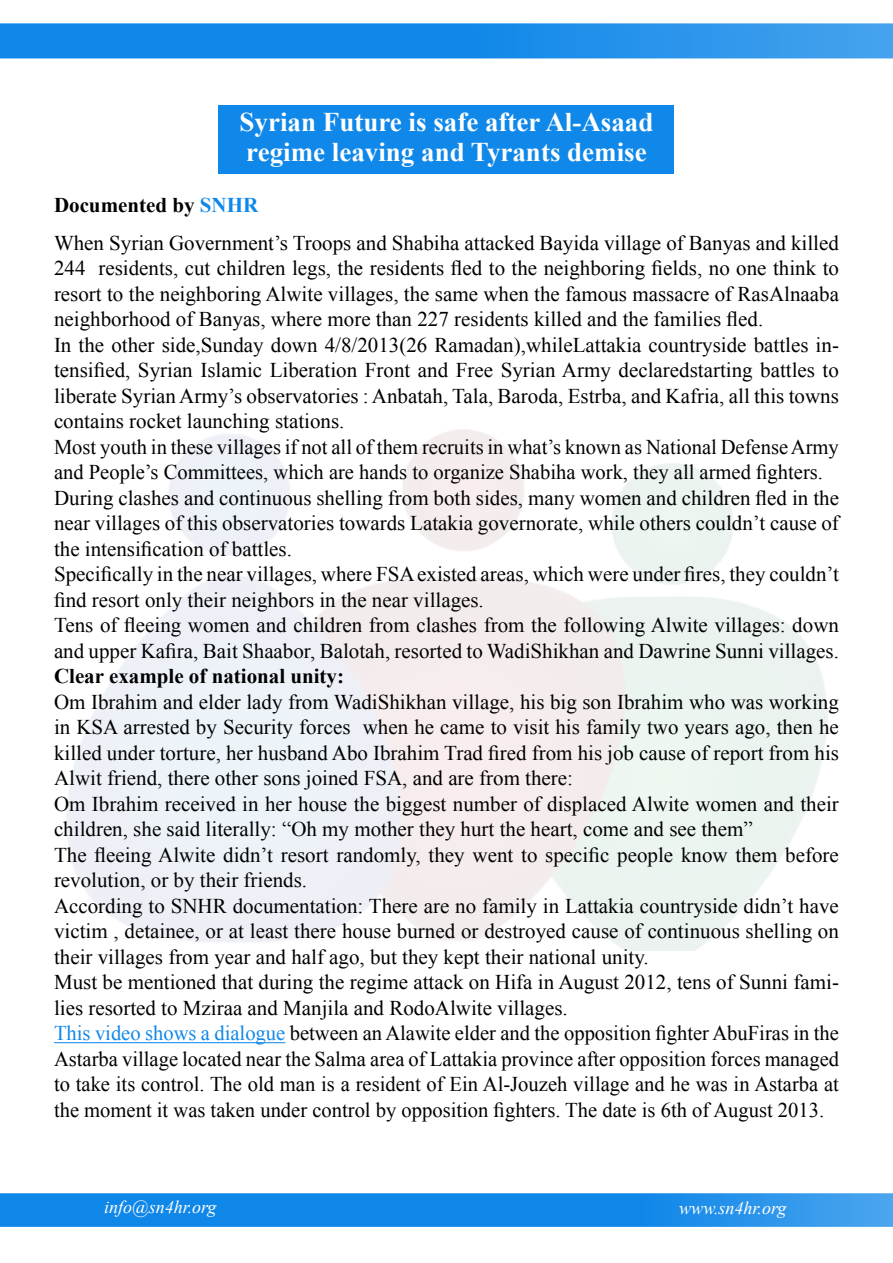
<style>
.page{position:relative;width:893px;height:1263px;background:#fff}
.page>*{position:absolute;margin:0;border:0;box-sizing:border-box;transform-origin:0 0}
.t1{font:700 27px/30px "Times New Roman";color:#fff}
.t2{font:21px/25.5px "Times New Roman";color:#000}
.t3{font:700 21px "Times New Roman";color:#000}
.t4{font:italic 18px "Times New Roman";color:#fff}
.s1{font-weight:700}
.s2{font-weight:700;color:#0f88e9}
.s3{color:#0f88e9}
</style>
<div class="page">
<svg style="left:0;top:23px;width:893px;height:35px;background:#1f8eea"></svg>
<svg style="left:0;top:1193px;width:893px;height:34px;background:#1a8ce9"></svg>
<div style="left:219px;top:105px;width:455px;height:68px;background:#0f88e9"></div>
<hr style="left:54px;top:1042px;width:231px;height:1px;background:#0f88e9">
<p class="t1" style="left:240px;top:107px;width:415px">Syrian Future is safe after Al-Asaad regime leaving and Tyrants demise</p>
<p class="t2" style="left:54px;top:186px;width:786px;line-height:37.5px"><span class="s1">Documented by</span> <span class="s2">SNHR<br></span>When Syrian Government s’ Troops and Shabiha attacked Bayida village of Banyas and killed</p>
<p class="t2" style="left:98px;top:255px;width:742px">residents, cut children legs, the residents fled to the neighboring fields, no one think to</p>
<p class="t2" style="left:54px;top:255px;width:786px">244<br>resort to the neighboring Alwite villages, the same when the famous massacre of RasAlnaaba neighborhood of Banyas, where more than 227 residents killed and the families fled.</p>
<p class="t2" style="left:54px;top:357px;width:786px">tensified, Syrian Islamic Liberation Front and Free Syrian Army declaredstarting battles to</p>
<p class="t2" style="left:54px;top:332px;width:786px">In the other side,Sunday down 4/8/2013(26 Ramadan ,) whileLattakia countryside battles in-</p>
<p class="t2" style="left:54px;top:383px;width:786px">liberate SyrianArmy s’ observatories :Anbatah, Tala, Baroda, Estrba, and Kafria, all this towns contains rocket launching stations.<br>Most youth in these villages if not all of them recruits in what s’ known as National DefenseArmy and People s’ Committees, which are hands to organize Shabiha work, they all armed fighters.<br>During clashes and continuous shelling from both sides, many women and children fled in the near villages of this observatories towards Latakia governorate, while others couldn t’ cause of the intensification of battles.<br>Specifically in the near villages, where FSAexisted areas, which were under fires, they couldn t’ find resort only their neighbors in the near villages.<br>Tens of fleeing women and children from clashes from the following Alwite villages: down and upper Kafira, Bait Shaabor, Balotah, resorted to WadiShikhan and Dawrine Sunni villages.</p>
<p class="t3" style="left:54px;top:662px;width:292px">Clear example of national unity:</p>
<p class="t2" style="left:54px;top:689px;width:786px;text-align:right">Om Ibrahim and elder lady from WadiShikhan village, his big son Ibrahim who was working when he came to visit his family two years ago, then he</p>
<p class="t2" style="left:54px;top:714px;width:786px">in KSA arrested by Security forces<br>killed under torture, her husband Abo Ibrahim Trad fired from his job cause of report from his Alwit friend, there other sons joined FSA, and are from there:<br>Om Ibrahim received in her house the biggest number of displaced Alwite women and their children, she said literally “: Oh my mother they hurt the heart, come and see them“<br>The fleeing Alwite didn t’ resort randomly, they went to specific people know them before revolution, or by their friends.<br>According to SNHR documentation: There are no family in Lattakia countryside didn t’ have victim , detainee, or at least there house burned or destroyed cause of continuous shelling on their villages from year and half ago, but they kept their national unity.</p>
<p class="t2" style="left:54px;top:995px;width:515px">lies resorted to Mziraa and Manjila and RodoAlwite villages.</p>
<p class="t2" style="left:54px;top:969px;width:786px">Must be mentioned that during the regime attack on Hifa in August 2012, tens of Sunni fami-</p>
<p class="t2" style="left:54px;top:1020px;width:787px;text-align:justify"><span class="s3">This video shows a dialogue</span> between an Alawite elder and the opposition fighter AbuFiras in the Astarba village located near the Salma area of Lattakia province after opposition forces managed to take its control. The old man is a resident of Ein Al-Jouzeh village and he was in Astarba at the moment it was taken under control by opposition fighters. The date is 6th of August 2013.</p>
<p class="t4" style="left:104px;top:1194px;width:114px">info@sn4hr.org</p>
<p class="t4" style="left:679px;top:1195px;width:109px">www.sn4hr.org</p>
</div>
